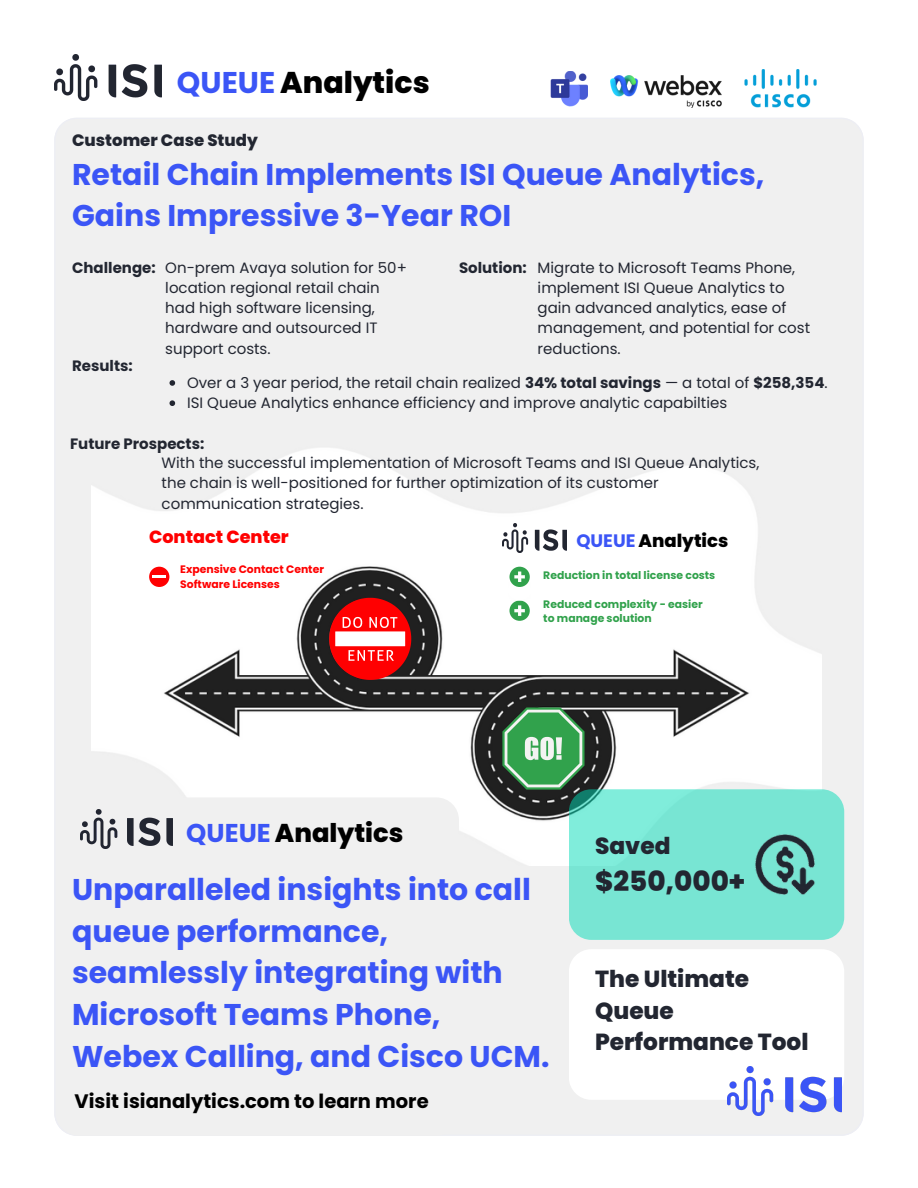
<style>
.page{position:relative;width:918px;height:1188px;background:#fff}
.page>*{position:absolute;margin:0;border:0;box-sizing:border-box;transform-origin:0 0}
.t1{font:700 30px/41.7px "Poppins";color:#3b55f6}
.t2{font:800 30px "Poppins";color:#000}
.t3{font:800 27.75px "Poppins";color:#222631}
.t4{font:800 25.8px "Poppins";color:#000}
.t5{font:800 23.25px/31.5px "Poppins";color:#222631}
.t6{font:700 19.5px "Poppins";color:#000}
.t7{font:800 18px "Poppins";color:#000}
.t8{font:800 17.55px "Poppins";color:#ff0001}
.t9{font:800 16.5px "Poppins";color:#222631}
.t10{font:15px/20.2px "Poppins";color:#222631}
.t11{font:700 15px "Poppins";color:#222631}
.t12{font:700 10.8px/14.9px "Poppins";color:#31a24c}
.t13{font:700 10.8px/14.9px "Poppins";color:#ff0001}
.s1{font-weight:700;color:#3b55f6}
.s2{font-weight:700}
</style>
<div class="page">
<div style="left:54px;top:118px;width:809px;height:1018px;background:#f0f0f0"></div>
<img style="left:610px;top:76px;width:112px;height:31px">
<img style="left:745px;top:69px;width:72px;height:38px">
<img style="left:551px;top:71px;width:37px;height:36px">
<img style="left:54px;top:54px;width:107px;height:47px">
<img style="left:92px;top:431px;width:730px;height:435px">
<svg style="left:329px;top:598px;width:82px;height:82px"></svg>
<svg style="left:502px;top:707px;width:83px;height:83px;background:#549a65"></svg>
<div style="left:509px;top:601px;width:21px;height:20px;background:#31a24c;border-radius:50%"></div>
<svg style="left:514px;top:605px;width:10px;height:10px"></svg>
<div style="left:507px;top:581px;width:25px;height:20px;background:#fff;border-radius:50%"></div>
<div style="left:509px;top:567px;width:21px;height:20px;background:#31a24c;border-radius:50%"></div>
<svg style="left:514px;top:572px;width:10px;height:10px"></svg>
<div style="left:149px;top:567px;width:20px;height:20px;background:#ff0001;border-radius:50%"></div>
<svg style="left:153px;top:575px;width:13px;height:3px"></svg>
<img style="left:502px;top:524px;width:65px;height:28px">
<div style="left:324px;top:718px;width:116px;height:94px;background:#fff;border-radius:50%"></div>
<div style="left:56px;top:797px;width:403px;height:339px;background:#f0f0f0;border-radius:22px"></div>
<img style="left:81px;top:809px;width:92px;height:40px">
<div style="left:569px;top:789px;width:275px;height:151px;background:#78e5d3;border-radius:23px"></div>
<div style="left:569px;top:949px;width:275px;height:151px;background:#fff;border-radius:23px"></div>
<img style="left:727px;top:1066px;width:115px;height:50px">
<img style="left:755px;top:834px;width:60px;height:61px">
<svg style="left:170px;top:380px;width:5px;height:6px"></svg>
<svg style="left:170px;top:400px;width:5px;height:6px"></svg>
<p class="t2" style="left:177px;top:61px;width:254px"><span class="s1">QUEUE</span> Analytics</p>
<p class="t9" style="left:72px;top:129px;width:187px">Customer Case Study</p>
<p class="t1" style="left:72px;top:154px;width:694px;line-height:40.5px">Retail Chain Implements ISI Queue Analytics,<br>Gains Impressive 3-Year ROI</p>
<p class="t11" style="left:72px;top:257px;width:85px">Challenge:</p>
<p class="t11" style="left:459px;top:257px;width:69px">Solution:</p>
<p class="t10" style="left:165px;top:257px;width:243px">On-prem Avaya solution for 50+ location regional retail chain had high software licensing, hardware and outsourced IT support costs.</p>
<p class="t10" style="left:538px;top:257px;width:274px">Migrate to Microsoft Teams Phone, implement ISI Queue Analytics to gain advanced analytics, ease of management, and potential for cost reductions.</p>
<p class="t11" style="left:72px;top:355px;width:62px">Results:</p>
<p class="t10" style="left:187px;top:373px;width:642px">Over a 3 year period, the retail chain realized <span class="s2">34% total savings</span> — a total of <span class="s2">$258,354</span>.</p>
<p class="t10" style="left:187px;top:393px;width:542px">ISI Queue Analytics enhance efficiency and improve analytic capabilties</p>
<p class="t11" style="left:70px;top:433px;width:136px">Future Prospects:</p>
<p class="t10" style="left:162px;top:453px;width:599px">With the successful implementation of Microsoft Teams and ISI Queue Analytics, the chain is well-positioned for further optimization of its customer communication strategies.</p>
<p class="t8" style="left:149px;top:525px;width:141px">Contact Center</p>
<p class="t7" style="left:576px;top:528px;width:153px"><span class="s1">QUEUE</span> Analytics</p>
<p class="t13" style="left:180px;top:562px;width:145px">Expensive Contact Center<br>Software Licenses</p>
<p class="t12" style="left:543px;top:568px;width:174px">Reduction in total license costs</p>
<p class="t12" style="left:543px;top:596px;width:161px">Reduced complexity - easier to manage solution</p>
<p class="t4" style="left:186px;top:815px;width:219px"><span class="s1">QUEUE</span> Analytics</p>
<p class="t1" style="left:72px;top:869px;width:479px">Unparalleled insights into call queue performance, seamlessly integrating with<br>Microsoft Teams Phone,<br>Webex Calling, and Cisco UCM.</p>
<p class="t6" style="left:75px;top:1088px;width:356px">Visit isianalytics.com to learn more</p>
<p class="t5" style="left:595px;top:830px;width:77px">Saved</p>
<p class="t3" style="left:595px;top:862px;width:152px">$250,000+</p>
<p class="t5" style="left:595px;top:963px;width:215px">The Ultimate<br>Queue<br>Performance Tool</p>
</div>
